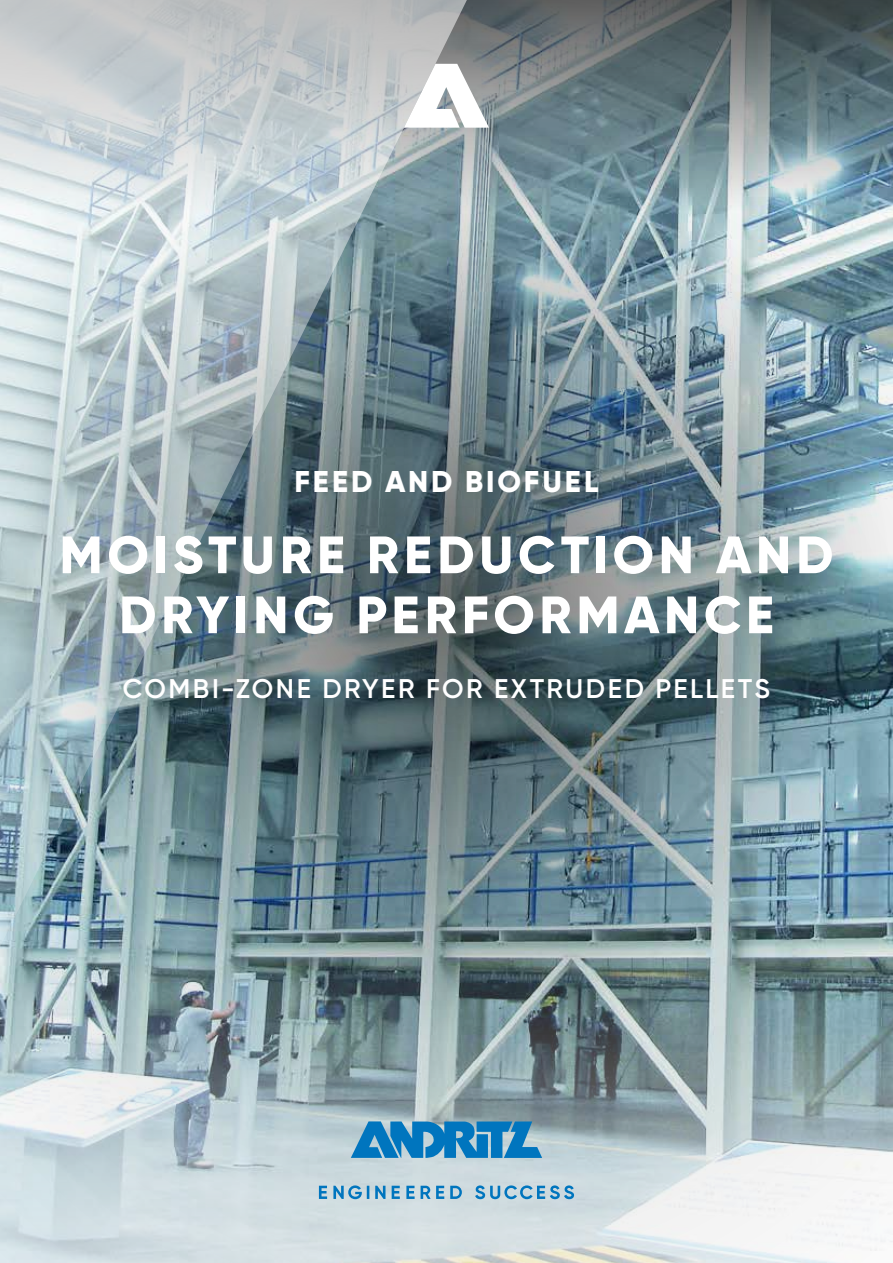
<style>
.page{position:relative;width:893px;height:1263px;background:#fff}
.page>*{position:absolute;margin:0;border:0;box-sizing:border-box;transform-origin:0 0}
.t1{font:800 52.5px/60px "Gilroy";letter-spacing:.09em;color:#fff;text-align:center}
.t2{font:800 30px "Gilroy";letter-spacing:.1em;color:#fff}
.t3{font:600 27px "Gilroy";letter-spacing:.09em;color:#fff}
</style>
<div class="page">
<img style="left:0;top:0;width:893px;height:1263px">
<svg style="left:0;top:0;width:473px;height:973px;background:#91a3a8"></svg>
<svg style="left:404px;top:64px;width:85px;height:64px"></svg>
<svg style="left:351px;top:1121px;width:191px;height:37px;background:#378fc3"></svg>
<svg style="left:319px;top:1185px;width:255px;height:14px;background:#83b5d2"></svg>
<p class="t2" style="left:294px;top:462px;width:306px">FEED AND BIOFUEL</p>
<p class="t1" style="left:60px;top:525px;width:775px">MOISTURE REDUCTION AND<br>DRYING PERFORMANCE</p>
<p class="t3" style="left:123px;top:672px;width:649px">COMBI-ZONE DRYER FOR EXTRUDED PELLETS</p>
</div>
